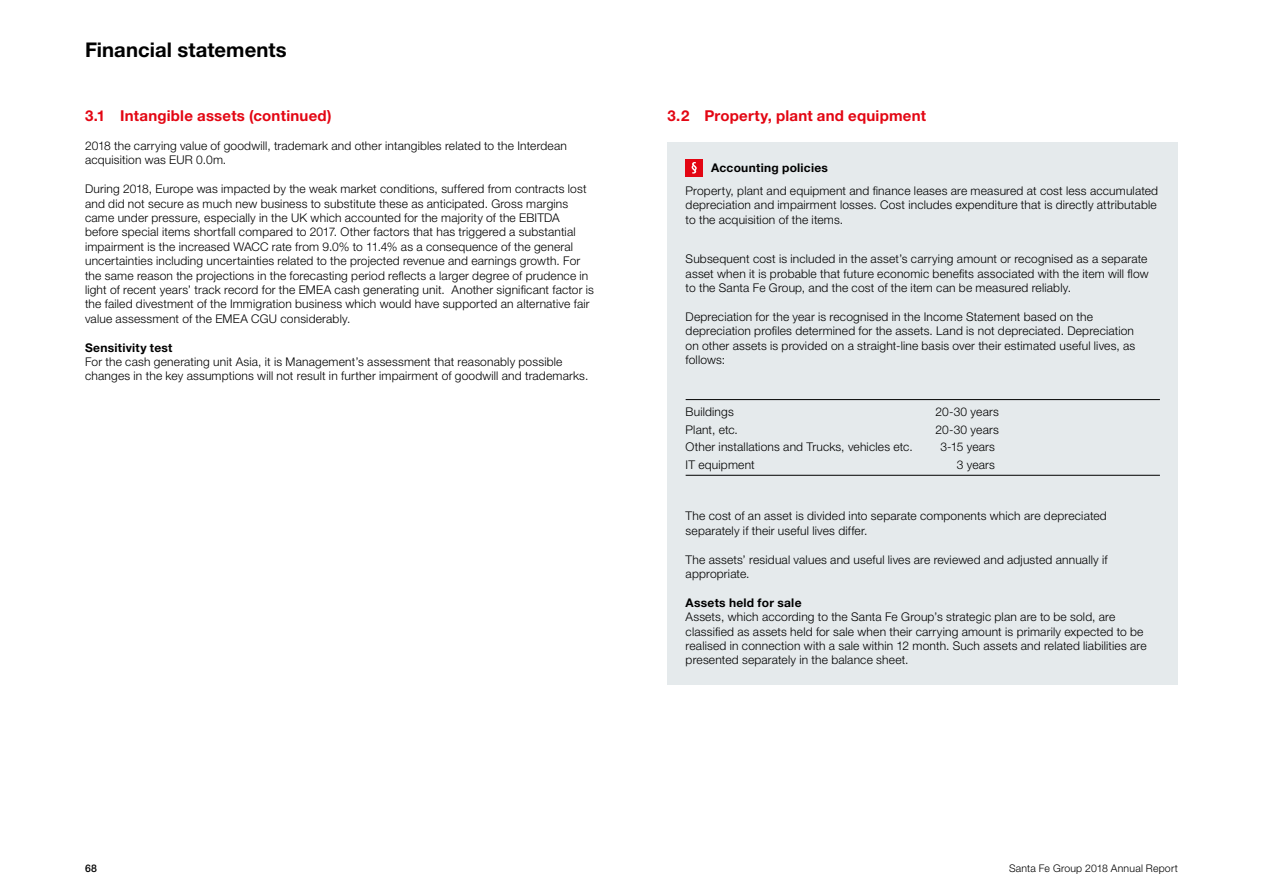
<style>
.page{position:relative;width:1263px;height:893px;background:#fff}
.page>*{position:absolute;margin:0;border:0;box-sizing:border-box;transform-origin:0 0}
.t1{font:700 20.25px "Helvetica Neue LT Pro";letter-spacing:.005em;color:#000}
.t2{font:700 15px "Helvetica Neue LT Pro";letter-spacing:.015em;color:#e30613}
.t3{font:300 12px/14.4px "Helvetica Neue LT Pro";letter-spacing:.015em;color:#000}
.t4{font:700 12px "Helvetica Neue LT Pro";letter-spacing:.02em;color:#000}
.t5{font:300 10.5px "Helvetica Neue LT Pro";letter-spacing:.02em;color:#000}
.t6{font:500 10.5px "Helvetica Neue LT Pro";color:#000}
</style>
<div class="page">
<div style="left:668px;top:142px;width:510px;height:543px;background:#e5eaec"></div>
<hr style="left:686px;top:399px;width:474px;height:1px;background:#000">
<hr style="left:686px;top:475px;width:474px;height:1px;background:#000">
<div style="left:686px;top:159px;width:17px;height:17px;background:#e30613"></div>
<svg style="left:692px;top:162px;width:5px;height:12px"></svg>
<h1 class="t1" style="left:85px;top:37px;width:203px">Financial statements</h1>
<p class="t2" style="left:85px;top:107px;width:248px">3.1 Intangible assets (continued)</p>
<p class="t3" style="left:85px;top:138px;width:483px">2018 the carrying value of goodwill, trademark and other intangibles related to the Interdean acquisition was EUR 0.0m.</p>
<p class="t3" style="left:85px;top:182px;width:510px">During 2018, Europe was impacted by the weak market conditions, suffered from contracts lost and did not secure as much new business to substitute these as anticipated. Gross margins came under pressure, especially in the UK which accounted for the majority of the EBITDA before special items shortfall compared to 2017. Other factors that has triggered a substantial impairment is the increased WACC rate from 9.0% to 11.4% as a consequence of the general uncertainties including uncertainties related to the projected revenue and earnings growth. For the same reason the projections in the forecasting period reflects a larger degree of prudence in light of recent years’ track record for the EMEA cash generating unit. Another significant factor is the failed divestment of the Immigration business which would have supported an alternative fair value assessment of the EMEA CGU considerably.</p>
<p class="t4" style="left:85px;top:340px;width:89px">Sensitivity test</p>
<p class="t3" style="left:85px;top:354px;width:505px">For the cash generating unit Asia, it is Management’s assessment that reasonably possible changes in the key assumptions will not result in further impairment of goodwill and trademarks.</p>
<p class="t2" style="left:668px;top:107px;width:260px">3.2 Property, plant and equipment</p>
<p class="t4" style="left:711px;top:160px;width:118px">Accounting policies</p>
<p class="t3" style="left:686px;top:183px;width:474px">Property, plant and equipment and finance leases are measured at cost less accumulated depreciation and impairment losses. Cost includes expenditure that is directly attributable to the acquisition of the items.</p>
<p class="t3" style="left:686px;top:252px;width:464px;text-align:justify">Subsequent cost is included in the asset’s carrying amount or recognised as a separate asset when it is probable that future economic benefits associated with the item will flow to the Santa Fe Group, and the cost of the item can be measured reliably.</p>
<p class="t3" style="left:686px;top:309px;width:451px">Depreciation for the year is recognised in the Income Statement based on the depreciation profiles determined for the assets. Land is not depreciated. Depreciation on other assets is provided on a straight-line basis over their estimated useful lives, as follows:</p>
<p class="t3" style="left:686px;top:404px;width:50px">Buildings</p>
<p class="t3" style="left:935px;top:404px;width:65px">20-30 years</p>
<p class="t3" style="left:686px;top:422px;width:54px">Plant, etc.</p>
<p class="t3" style="left:935px;top:422px;width:65px">20-30 years</p>
<p class="t3" style="left:686px;top:439px;width:229px">Other installations and Trucks, vehicles etc.</p>
<p class="t3" style="left:940px;top:439px;width:56px">3-15 years</p>
<p class="t3" style="left:686px;top:457px;width:71px">IT equipment</p>
<p class="t3" style="left:957px;top:457px;width:40px">3 years</p>
<p class="t3" style="left:686px;top:509px;width:423px">The cost of an asset is divided into separate components which are depreciated separately if their useful lives differ.</p>
<p class="t3" style="left:686px;top:552px;width:423px">The assets’ residual values and useful lives are reviewed and adjusted annually if appropriate.</p>
<p class="t4" style="left:686px;top:595px;width:117px">Assets held for sale</p>
<p class="t3" style="left:686px;top:609px;width:463px">Assets, which according to the Santa Fe Group’s strategic plan are to be sold, are classified as assets held for sale when their carrying amount is primarily expected to be realised in connection with a sale within 12 month. Such assets and related liabilities are presented separately in the balance sheet.</p>
<p class="t6" style="left:85px;top:862px;width:13px">68</p>
<p class="t5" style="left:1009px;top:862px;width:170px">Santa Fe Group 2018 Annual Report</p>
</div>
